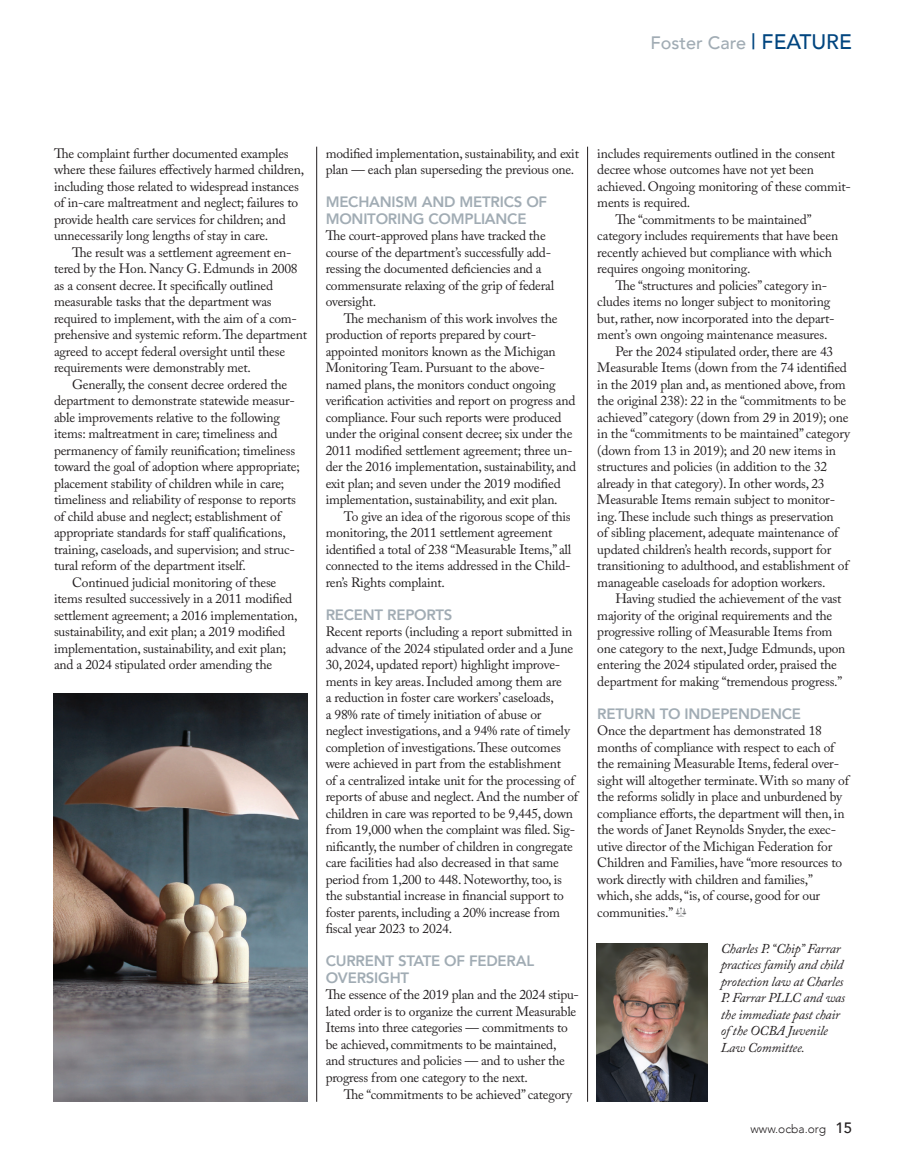
<style>
.page{position:relative;width:905px;height:1175px;background:#fff}
.page>*{position:absolute;margin:0;border:0;box-sizing:border-box;transform-origin:0 0}
.t1{font:500 18px "Avenir";color:#a1acb4}
.t2{font:800 15px/16.5px "Avenir";letter-spacing:-.015em;color:#a1acb4}
.t3{font:13.5px/16.5px "Adobe Caslon Pro";letter-spacing:-.015em;color:#231f20}
.t4{font:italic 13.5px/16.5px "Adobe Caslon Pro";letter-spacing:-.015em;color:#231f20}
.t5{font:300 12px "Avenir";color:#231f20}
.s1{font-size:21px;color:#01457f}
.s2{font-weight:500;font-size:15px}
</style>
<div class="page">
<hr style="left:316px;top:147px;width:1px;height:954px;background:#231f20">
<hr style="left:587px;top:147px;width:1px;height:954px;background:#231f20">
<svg style="left:676px;top:907px;width:5px;height:6px"></svg>
<img style="left:53px;top:693px;width:255px;height:408px">
<img style="left:596px;top:943px;width:111px;height:158px">
<h1 class="t1" style="left:650px;top:27px;width:203px">Foster Care <span class="s1">| FEATURE</span></h1>
<p class="t3" style="left:54px;top:145px;width:252px;text-indent:14px">e complaint further documented examples where these failures effectively harmed children, including those related to widespread instances of in-care maltreatment and neglect; failures to provide health care services for children; and unnecessarily long lengths of stay in care.</p>
<p class="t3" style="left:54px;top:244px;width:254px;text-indent:32px">e result was a settlement agreement en&shy;tered by the Hon. Nancy G. Edmunds in 2008 as a consent decree. It specifically outlined measurable tasks that the department was required to implement, with the aim of a com&shy;prehensive and systemic reform. e department agreed to accept federal oversight until these requirements were demonstrably met.</p>
<p class="t3" style="left:72px;top:376px;width:217px">Generally, the consent decree ordered the</p>
<p class="t3" style="left:54px;top:392px;width:242px">department to demonstrate statewide measur-</p>
<p class="t3" style="left:54px;top:409px;width:227px">able improvements relative to the following</p>
<p class="t3" style="left:54px;top:425px;width:225px">items: maltreatment in care; timeliness and</p>
<p class="t3" style="left:54px;top:442px;width:243px">permanency of family reunification; timeliness</p>
<p class="t3" style="left:54px;top:458px;width:247px">toward the goal of adoption where appropriate;</p>
<p class="t3" style="left:54px;top:475px;width:232px">placement stability of children while in care;</p>
<p class="t3" style="left:54px;top:491px;width:243px">timeliness and reliability of response to reports</p>
<p class="t3" style="left:54px;top:508px;width:228px">of child abuse and neglect; establishment of</p>
<p class="t3" style="left:54px;top:524px;width:233px">appropriate standards for staff qualifications,</p>
<p class="t3" style="left:54px;top:541px;width:242px">training, caseloads, and supervision; and struc-</p>
<p class="t3" style="left:54px;top:557px;width:193px">tural reform of the department itself.</p>
<p class="t3" style="left:72px;top:574px;width:206px">Continued judicial monitoring of these</p>
<p class="t3" style="left:54px;top:590px;width:240px">items resulted successively in a 2011 modified</p>
<p class="t3" style="left:54px;top:607px;width:245px">settlement agreement; a 2016 implementation,</p>
<p class="t3" style="left:54px;top:623px;width:233px">sustainability, and exit plan; a 2019 modified</p>
<p class="t3" style="left:54px;top:640px;width:233px">implementation, sustainability, and exit plan;</p>
<p class="t3" style="left:54px;top:656px;width:220px">and a 2024 stipulated order amending the</p>
<p class="t3" style="left:325px;top:145px;width:255px">modified implementation, sustainability, and exit plan — each plan superseding the previous one.</p>
<p class="t2" style="left:326px;top:194px;width:223px">MECHANISM AND METRICS OF<br>MONITORING COMPLIANCE</p>
<p class="t3" style="left:326px;top:227px;width:230px;text-indent:14px">e court-approved plans have tracked the course of the department’s successfully add&shy;ressing the documented deficiencies and a commensurate relaxing of the grip of federal oversight.</p>
<p class="t3" style="left:326px;top:310px;width:252px;text-indent:32px">e mechanism of this work involves the production of reports prepared by court&shy;appointed monitors known as the Michigan Monitoring Team. Pursuant to the above&shy;named plans, the monitors conduct ongoing verification activities and report on progress and compliance. Four such reports were produced under the original consent decree; six under the 2011 modified settlement agreement; three un&shy;der the 2016 implementation, sustainability, and exit plan; and seven under the 2019 modified implementation, sustainability, and exit plan.</p>
<p class="t3" style="left:326px;top:508px;width:247px;text-indent:18px">To give an idea of the rigorous scope of this monitoring, the 2011 settlement agreement identified a total of 238 “Measurable Items,” all connected to the items addressed in the Child&shy;ren’s Rights complaint.</p>
<p class="t2" style="left:326px;top:606px;width:128px">RECENT REPORTS</p>
<p class="t3" style="left:326px;top:623px;width:254px">Recent reports (including a report submitted in advance of the 2024 stipulated order and a June 30, 2024, updated report) highlight improve&shy;ments in key areas. Included among them are<br>a reduction in foster care workers’ caseloads,<br>a 98% rate of timely initiation of abuse or neglect investigations, and a 94% rate of timely completion of investigations. ese outcomes were achieved in part from the establishment<br>of a centralized intake unit for the processing of reports of abuse and neglect. And the number of children in care was reported to be 9,445, down from 19,000 when the complaint was filed. Sig&shy;nificantly, the number of children in congregate care facilities had also decreased in that same period from 1,200 to 448. Noteworthy, too, is the substantial increase in financial support to foster parents, including a 20% increase from fiscal year 2023 to 2024.</p>
<p class="t2" style="left:326px;top:953px;width:210px">CURRENT STATE OF FEDERAL<br>OVERSIGHT</p>
<p class="t3" style="left:326px;top:986px;width:255px;text-indent:14px">e essence of the 2019 plan and the 2024 stipu&shy;lated order is to organize the current Measurable Items into three categories — commitments to be achieved, commitments to be maintained, and structures and policies — and to usher the progress from one category to the next.</p>
<p class="t3" style="left:358px;top:1085px;width:215px">e “commitments to be achieved” category</p>
<p class="t3" style="left:597px;top:145px;width:239px">includes requirements outlined in the consent</p>
<p class="t3" style="left:597px;top:161px;width:218px">decree whose outcomes have not yet been</p>
<p class="t3" style="left:597px;top:178px;width:255px">achieved. Ongoing monitoring of these commit-</p>
<p class="t3" style="left:597px;top:194px;width:94px">ments is required.</p>
<p class="t3" style="left:629px;top:211px;width:183px">e “commitments to be maintained”</p>
<p class="t3" style="left:597px;top:227px;width:242px">category includes requirements that have been</p>
<p class="t3" style="left:597px;top:244px;width:236px">recently achieved but compliance with which</p>
<p class="t3" style="left:597px;top:260px;width:155px">requires ongoing monitoring.</p>
<p class="t3" style="left:629px;top:277px;width:199px">e “structures and policies” category in-</p>
<p class="t3" style="left:597px;top:293px;width:234px">cludes items no longer subject to monitoring</p>
<p class="t3" style="left:597px;top:310px;width:239px">but, rather, now incorporated into the depart-</p>
<p class="t3" style="left:597px;top:326px;width:232px">ment’s own ongoing maintenance measures.</p>
<p class="t3" style="left:615px;top:343px;width:219px">Per the 2024 stipulated order, there are 43</p>
<p class="t3" style="left:597px;top:359px;width:251px">Measurable Items (down from the 74 identified</p>
<p class="t3" style="left:597px;top:376px;width:250px">in the 2019 plan and, as mentioned above, from</p>
<p class="t3" style="left:597px;top:392px;width:250px">the original 238): 22 in the “commitments to be</p>
<p class="t3" style="left:597px;top:409px;width:253px">achieved” category (down from 29 in 2019); one</p>
<p class="t3" style="left:597px;top:425px;width:254px">in the “commitments to be maintained” category</p>
<p class="t3" style="left:597px;top:442px;width:240px">(down from 13 in 2019); and 20 new items in</p>
<p class="t3" style="left:597px;top:458px;width:231px">structures and policies (in addition to the 32</p>
<p class="t3" style="left:597px;top:475px;width:229px">already in that category). In other words, 23</p>
<p class="t3" style="left:597px;top:491px;width:239px">Measurable Items remain subject to monitor-</p>
<p class="t3" style="left:597px;top:508px;width:238px">ing. ese include such things as preservation</p>
<p class="t3" style="left:597px;top:524px;width:242px">of sibling placement, adequate maintenance of</p>
<p class="t3" style="left:597px;top:541px;width:235px">updated children’s health records, support for</p>
<p class="t3" style="left:597px;top:557px;width:253px">transitioning to adulthood, and establishment of</p>
<p class="t3" style="left:597px;top:574px;width:230px">manageable caseloads for adoption workers.</p>
<p class="t3" style="left:615px;top:590px;width:228px">Having studied the achievement of the vast</p>
<p class="t3" style="left:597px;top:607px;width:236px">majority of the original requirements and the</p>
<p class="t3" style="left:597px;top:623px;width:237px">progressive rolling of Measurable Items from</p>
<p class="t3" style="left:597px;top:640px;width:249px">one category to the next, Judge Edmunds, upon</p>
<p class="t3" style="left:597px;top:656px;width:241px">entering the 2024 stipulated order, praised the</p>
<p class="t3" style="left:597px;top:673px;width:247px">department for making “tremendous progress.”</p>
<p class="t2" style="left:597px;top:705px;width:205px">RETURN TO INDEPENDENCE</p>
<p class="t3" style="left:597px;top:722px;width:253px">Once the department has demonstrated 18 months of compliance with respect to each of the remaining Measurable Items, federal over&shy;sight will altogether terminate. With so many of the reforms solidly in place and unburdened by compliance efforts, the department will then, in the words of Janet Reynolds Snyder, the exec&shy;utive director of the Michigan Federation for Children and Families, have “more resources to work directly with children and families,” which, she adds, “is, of course, good for our communities.”</p>
<p class="t4" style="left:720px;top:940px;width:126px">Charles P. “Chip” Farrar practices family and child protection law at Charles<br>P. Farrar PLLC and was the immediate past chair of the OCBA Juvenile<br>Law Committee.</p>
<p class="t5" style="left:750px;top:1121px;width:103px">www.ocba.org <span class="s2">15</span></p>
</div>
